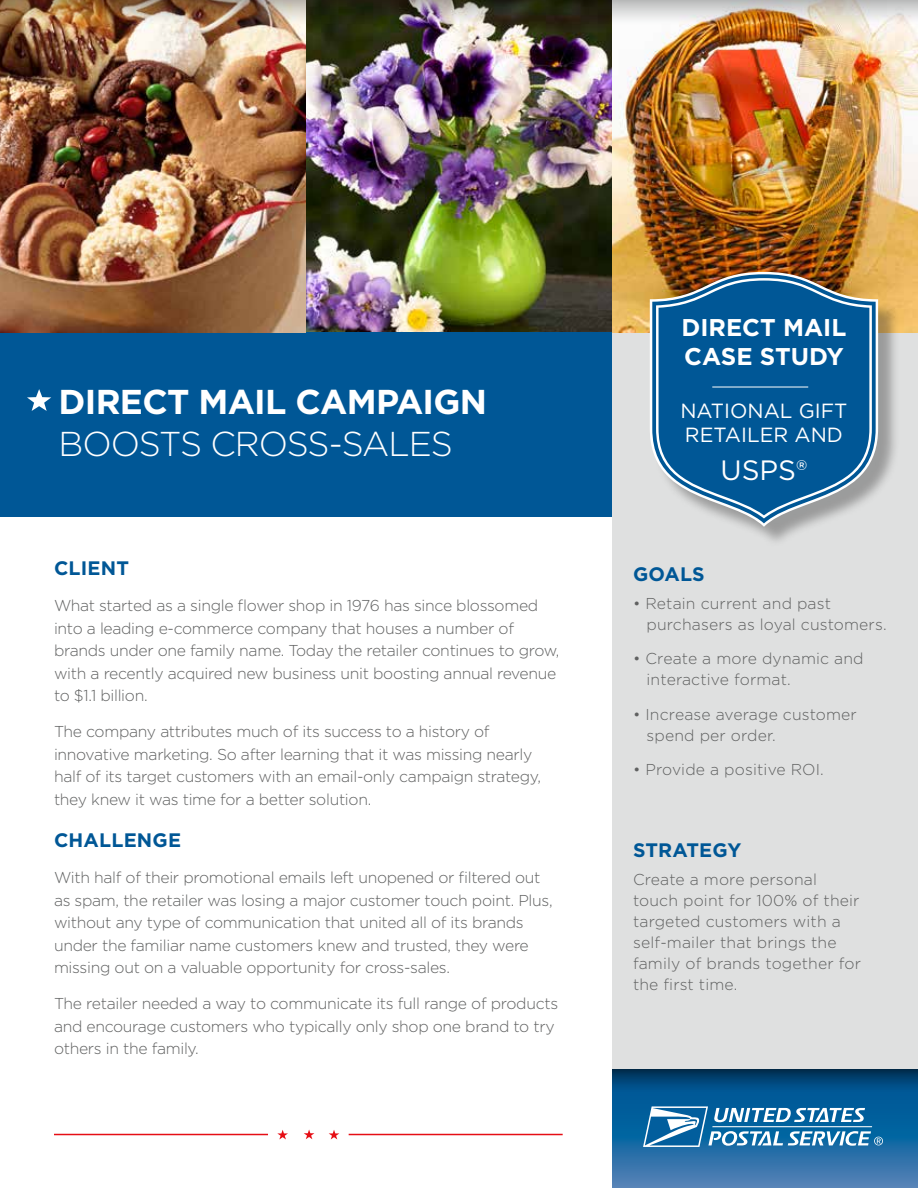
<style>
.page{position:relative;width:918px;height:1188px;background:#fff}
.page>*{position:absolute;margin:0;border:0;box-sizing:border-box;transform-origin:0 0}
.t1{font:700 34.5px "Gotham";letter-spacing:-.02em;color:#fff}
.t2{font:300 34.5px "Gotham";letter-spacing:-.03em;color:#fff}
.t3{font:27.9px "Gotham";color:#fff}
.t4{font:700 24.3px/29.1px "Gotham";color:#fff}
.t5{font:20.55px/24.6px "Gotham";color:#fff}
.t6{font:700 19.5px "Gotham";letter-spacing:.01em;color:#005796}
.t7{font:300 15.75px/22.5px "Gotham";letter-spacing:-.02em;color:#606161}
.t8{font:300 15.75px/21px "Gotham";letter-spacing:.01em;color:#606161}
</style>
<div class="page">
<img style="left:0;top:32px;width:918px;height:300px">
<div style="left:0;top:332px;width:612px;height:184px;background:#005796"></div>
<div style="left:612px;top:324px;width:306px;height:745px;background:#dfe0e0"></div>
<hr style="left:54px;top:1134px;width:214px;height:1px;background:#e60e15">
<hr style="left:349px;top:1134px;width:214px;height:1px;background:#e60e15">
<svg style="left:277px;top:1130px;width:11px;height:9px"></svg>
<svg style="left:329px;top:1130px;width:10px;height:9px"></svg>
<svg style="left:304px;top:1130px;width:10px;height:9px"></svg>
<svg style="left:612px;top:1097px;width:306px;height:91px;background:#2a6fa8"></svg>
<svg style="left:643px;top:1106px;width:240px;height:41px"></svg>
<div style="left:612px;top:1069px;width:306px;height:28px;background:linear-gradient(to bottom,#002f52,#005ea1)"></div>
<img style="left:0;top:0;width:918px;height:32px">
<div style="left:652px;top:274px;width:248px;height:274px;background:#1c1b1b;opacity:.35"></div>
<svg style="left:650px;top:272px;width:228px;height:255px"></svg>
<svg style="left:652px;top:274px;width:224px;height:249px"></svg>
<svg style="left:656px;top:278px;width:216px;height:240px"></svg>
<svg style="left:659px;top:281px;width:210px;height:234px;background:#1b659a"></svg>
<hr style="left:712px;top:387px;width:96px;height:1px;background:#fff">
<svg style="left:27px;top:389px;width:24px;height:22px"></svg>
<h1 class="t1" style="left:59px;top:379px;width:430px">DIRECT MAIL CAMPAIGN</h1>
<h1 class="t2" style="left:59px;top:422px;width:396px">BOOSTS CROSS-SALES</h1>
<p class="t6" style="left:54px;top:555px;width:77px">CLIENT</p>
<p class="t7" style="left:54px;top:594px;width:507px">What started as a single flower shop in 1976 has since blossomed into a leading e-commerce company that houses a number of brands under one family name. Today the retailer continues to grow, with a recently acquired new business unit boosting annual revenue to $1.1 billion.</p>
<p class="t7" style="left:54px;top:720px;width:489px">The company attributes much of its success to a history of innovative marketing. So after learning that it was missing nearly half of its target customers with an email-only campaign strategy, they knew it was time for a better solution.</p>
<p class="t6" style="left:54px;top:827px;width:129px">CHALLENGE</p>
<p class="t7" style="left:54px;top:866px;width:500px">With half of their promotional emails left unopened or filtered out as spam, the retailer was losing a major customer touch point. Plus, without any type of communication that united all of its brands under the familiar name customers knew and trusted, they were missing out on a valuable opportunity for cross-sales.</p>
<p class="t7" style="left:54px;top:992px;width:506px">The retailer needed a way to communicate its full range of products and encourage customers who typically only shop one brand to try others in the family.</p>
<h3 class="t4" style="left:681px;top:313px;width:166px">DIRECT MAIL<br>CASE STUDY</h3>
<h3 class="t5" style="left:680px;top:398px;width:169px">NATIONAL GIFT<br>RETAILER AND</h3>
<h2 class="t3" style="left:720px;top:452px;width:88px">USPS®</h2>
<p class="t6" style="left:633px;top:561px;width:73px">GOALS</p>
<p class="t8" style="left:647px;top:592px;width:242px;text-indent:-13px">• Retain current and past purchasers as loyal customers.</p>
<p class="t8" style="left:647px;top:648px;width:219px;text-indent:-13px">• Create a more dynamic and interactive format.</p>
<p class="t8" style="left:647px;top:703px;width:212px;text-indent:-13px">• Increase average customer spend per order.</p>
<p class="t8" style="left:633px;top:759px;width:192px">• Provide a positive ROI.</p>
<p class="t6" style="left:633px;top:837px;width:110px">STRATEGY</p>
<p class="t8" style="left:633px;top:868px;width:230px">Create a more personal touch point for 100% of their targeted customers with a self-mailer that brings the family of brands together for the first time.</p>
</div>
